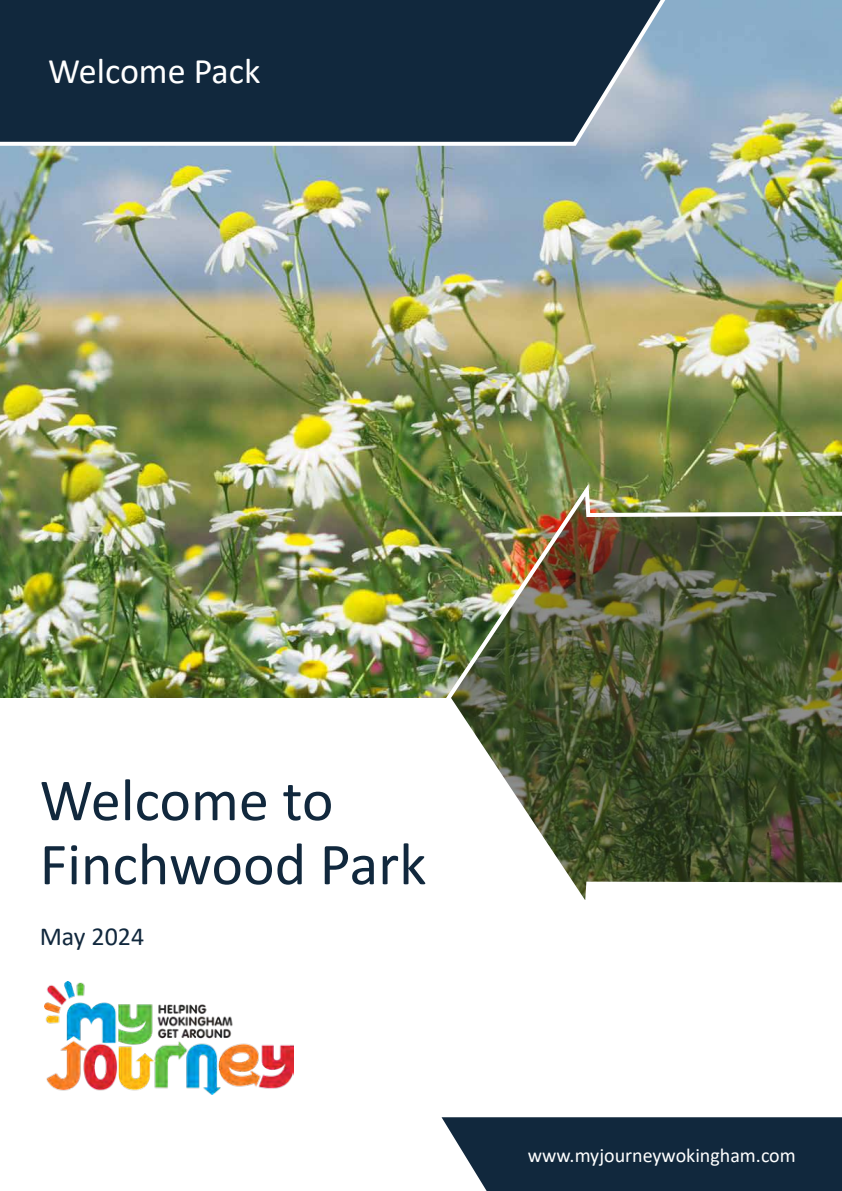
<style>
.page{position:relative;width:842px;height:1191px;background:#fff}
.page>*{position:absolute;margin:0;border:0;box-sizing:border-box;transform-origin:0 0}
.t1{font:60px/64px "Calibri";color:#11283d}
.t2{font:36px "Calibri";color:#fff}
.t3{font:26px "Calibri";color:#11283d}
.t4{font:20px "Calibri";color:#fff}
</style>
<div class="page">
<img style="left:0;top:0;width:842px;height:697px">
<svg style="left:0;top:0;width:682px;height:148px;background:#273d51"></svg>
<svg style="left:441px;top:1117px;width:401px;height:74px;background:#1f3548"></svg>
<img style="left:45px;top:981px;width:248px;height:113px">
<svg style="left:443px;top:478px;width:399px;height:220px;background:#697e3e"></svg>
<img style="left:444px;top:482px;width:398px;height:418px">
<h2 class="t2" style="left:48px;top:46px;width:214px">Welcome Pack</h2>
<h1 class="t1" style="left:40px;top:766px;width:388px">Welcome to<br>Finchwood Park</h1>
<h3 class="t3" style="left:40px;top:918px;width:106px">May 2024</h3>
<p class="t4" style="left:528px;top:1141px;width:269px">www.myjourneywokingham.com</p>
</div>
